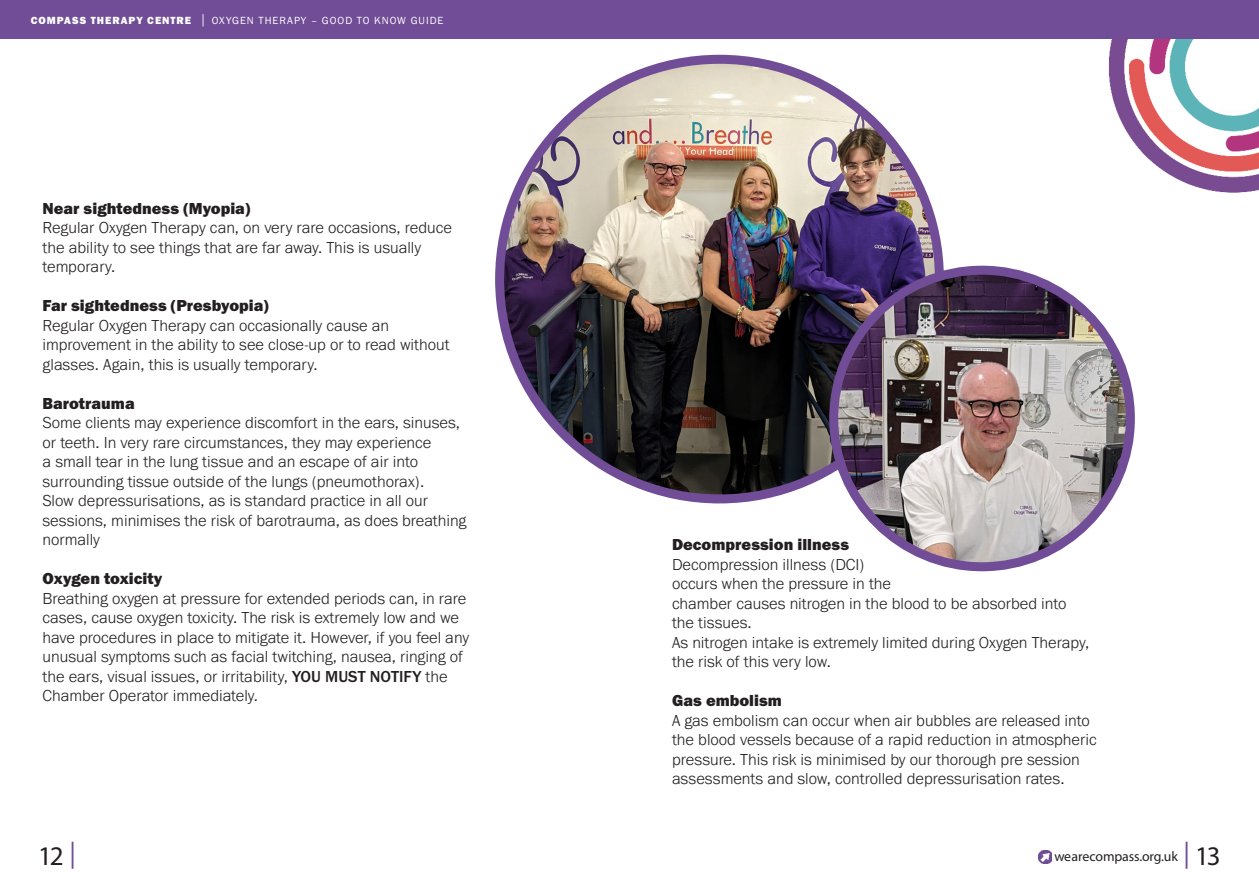
<style>
.page{position:relative;width:1259px;height:893px;background:#fff}
.page>*{position:absolute;margin:0;border:0;box-sizing:border-box;transform-origin:0 0}
.t1{font:27px "Myriad Pro";color:#231f20}
.t2{font:300 16.5px/19.5px "Franklin Gothic URW";color:#231f20}
.t3{font:16.5px "Franklin Gothic URW Hea";color:#231f20}
.t4{font:13.8px "Myriad Pro";letter-spacing:-.01em;color:#231f20}
.t5{font:10.8px "Franklin Gothic URW Boo";letter-spacing:.09em;color:#fff}
.s1{font-family:"Franklin Gothic URW Hea"}
.s2{font-family:"Franklin Gothic URW";font-weight:300;font-size:14.85px}
.s3{font-weight:500}
.s4{color:#704d96}
.s5{font-size:27px;color:#704d96}
</style>
<div class="page">
<img style="left:1106px;top:38px;width:153px;height:155px">
<div style="left:0;top:0;width:1259px;height:38px;background:#704d96"></div>
<svg style="left:1038px;top:851px;width:13px;height:13px"></svg>
<img style="left:499px;top:62px;width:440px;height:437px">
<img style="left:833px;top:270px;width:297px;height:297px;border-radius:148px">
<div style="left:829px;top:266px;width:306px;height:305px;border:9px solid #704d96;border-radius:50%"></div>
<p class="t5" style="left:31px;top:13px;width:414px"><span class="s1">COMPASS THERAPY CENTRE</span> <span class="s2">|</span> OXYGEN THERAPY – GOOD TO KNOW GUIDE</p>
<p class="t3" style="left:43px;top:197px;width:209px">Near sightedness (Myopia)</p>
<p class="t2" style="left:43px;top:217px;width:411px">Regular Oxygen Therapy can, on very rare occasions, reduce the ability to see things that are far away. This is usually temporary.</p>
<p class="t3" style="left:43px;top:295px;width:228px">Far sightedness (Presbyopia)</p>
<p class="t2" style="left:43px;top:315px;width:409px">Regular Oxygen Therapy can occasionally cause an improvement in the ability to see close-up or to read without glasses. Again, this is usually temporary.</p>
<p class="t3" style="left:43px;top:392px;width:94px">Barotrauma</p>
<p class="t2" style="left:43px;top:412px;width:419px">Some clients may experience discomfort in the ears, sinuses, or teeth. In very rare circumstances, they may experience<br>a small tear in the lung tissue and an escape of air into surrounding tissue outside of the lungs (pneumothorax).</p>
<p class="t2" style="left:43px;top:490px;width:425px">Slow depressurisations, as is standard practice in all our sessions, minimises the risk of barotrauma, as does breathing normally</p>
<p class="t3" style="left:43px;top:568px;width:121px">Oxygen toxicity</p>
<p class="t2" style="left:43px;top:588px;width:428px">Breathing oxygen at pressure for extended periods can, in rare cases, cause oxygen toxicity. The risk is extremely low and we have procedures in place to mitigate it. However, if you feel any unusual symptoms such as facial twitching, nausea, ringing of the ears, visual issues, or irritability, <span class="s3">YOU MUST NOTIFY</span> the Chamber Operator immediately.</p>
<p class="t3" style="left:672px;top:534px;width:179px">Decompression illness</p>
<p class="t2" style="left:672px;top:554px;width:419px">Decompression illness (DCI)<br>occurs when the pressure in the<br>chamber causes nitrogen in the blood to be absorbed into the tissues.<br>As nitrogen intake is extremely limited during Oxygen Therapy, the risk of this very low.</p>
<p class="t3" style="left:672px;top:690px;width:111px">Gas embolism</p>
<p class="t2" style="left:672px;top:710px;width:426px">A gas embolism can occur when air bubbles are released into the blood vessels because of a rapid reduction in atmospheric pressure. This risk is minimised by our thorough pre session assessments and slow, controlled depressurisation rates.</p>
<p class="t1" style="left:38px;top:840px;width:39px">12 <span class="s4">|</span></p>
<p class="t1" style="left:1195px;top:840px;width:27px">13</p>
<p class="t4" style="left:1054px;top:848px;width:137px">we are compass.org.uk <span class="s5">|</span></p>
</div>
